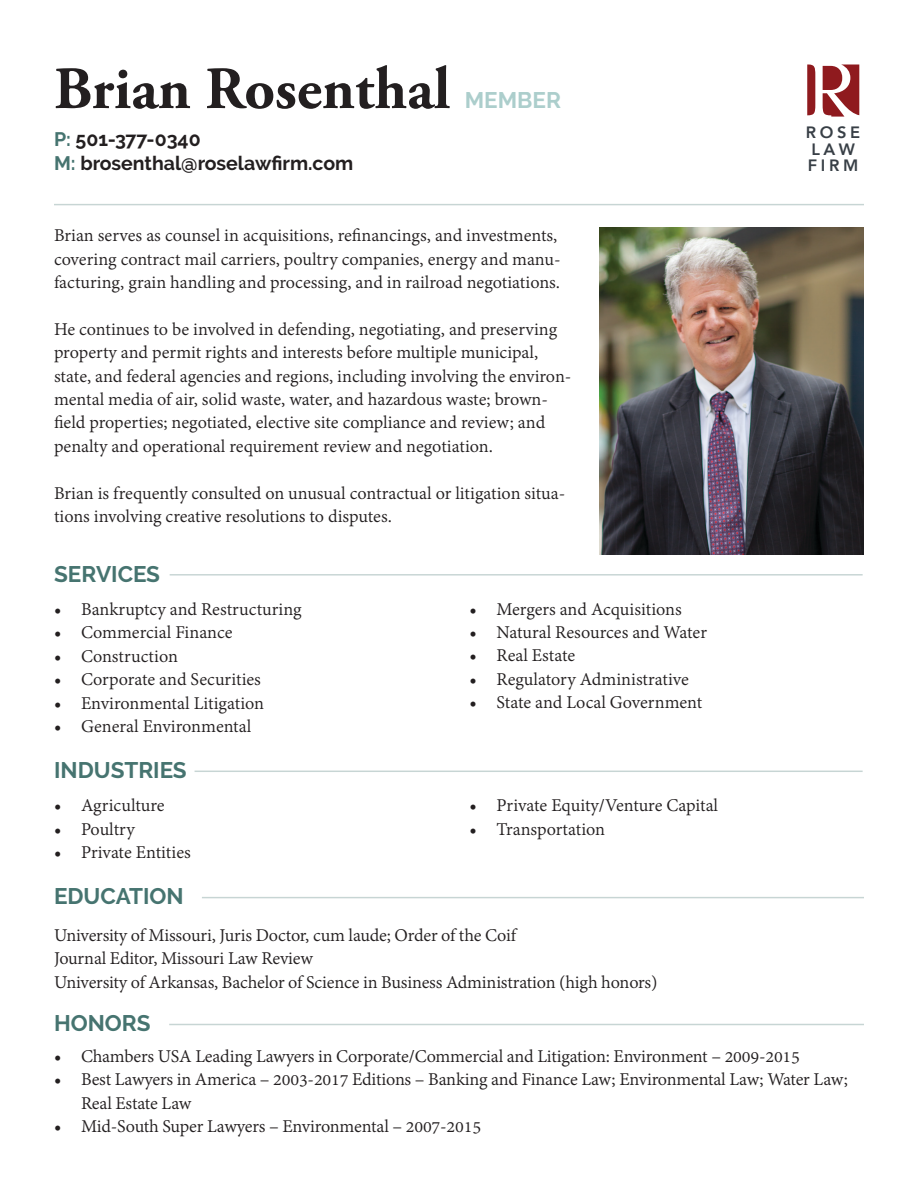
<style>
.page{position:relative;width:918px;height:1188px;background:#fff}
.page>*{position:absolute;margin:0;border:0;box-sizing:border-box;transform-origin:0 0}
.t1{font:700 60px "Adobe Garamond Pro";color:#231f20}
.t2{font:700 22.5px "Raleway";color:#467470}
.t3{font:700 22.5px "Raleway";color:#accecc}
.t4{font:19.5px/23.4px "Adobe Devanagari";letter-spacing:-.005em;color:#231f20}
.t5{font:700 19.5px "Raleway";color:#231f20}
.t6{font:800 16.35px/16.4px "Avenir";letter-spacing:.22em;color:#383f46}
.s1{color:#467470}
</style>
<div class="page">
<hr style="left:54px;top:204px;width:810px;height:1px;background:#467470">
<img style="left:600px;top:227px;width:264px;height:327px">
<hr style="left:170px;top:574px;width:693px;height:2px;background:#467470">
<hr style="left:195px;top:771px;width:668px;height:1px;background:#467470">
<hr style="left:202px;top:897px;width:662px;height:1px;background:#467470">
<hr style="left:169px;top:1024px;width:695px;height:1px;background:#467470">
<svg style="left:807px;top:65px;width:8px;height:50px"></svg>
<svg style="left:823px;top:65px;width:36px;height:52px"></svg>
<p class="t1" style="left:54px;top:54px;width:398px">Brian Rosenthal</p>
<p class="t5" style="left:54px;top:128px;width:148px"><span class="s1">P:</span> 501-377-0340</p>
<p class="t5" style="left:54px;top:152px;width:301px"><span class="s1">M:</span> brosenthal@roselawfirm.com</p>
<p class="t3" style="left:465px;top:87px;width:98px">MEMBER</p>
<p class="t4" style="left:54px;top:225px;width:508px">Brian serves as counsel in acquisitions, refinancings, and investments, covering contract mail carriers, poultry companies, energy and manu&shy;facturing, grain handling and processing, and in railroad negotiations.</p>
<p class="t4" style="left:54px;top:319px;width:519px">He continues to be involved in defending, negotiating, and preserving property and permit rights and interests before multiple municipal, state, and federal agencies and regions, including involving the environ&shy;mental media of air, solid waste, water, and hazardous waste; brown&shy;field properties; negotiated, elective site compliance and review; and penalty and operational requirement review and negotiation.</p>
<p class="t4" style="left:54px;top:483px;width:513px">Brian is frequently consulted on unusual contractual or litigation situa&shy;tions involving creative resolutions to disputes.</p>
<p class="t2" style="left:54px;top:561px;width:107px">SERVICES</p>
<p class="t4" style="left:54px;top:599px;width:249px">• Bankruptcy and Restructuring</p>
<p class="t4" style="left:54px;top:622px;width:180px">• Commercial Finance</p>
<p class="t4" style="left:54px;top:646px;width:126px">• Construction</p>
<p class="t4" style="left:54px;top:669px;width:209px">• Corporate and Securities</p>
<p class="t4" style="left:54px;top:693px;width:212px">• Environmental Litigation</p>
<p class="t4" style="left:54px;top:716px;width:199px">• General Environmental</p>
<p class="t4" style="left:470px;top:599px;width:214px">• Mergers and Acquisitions</p>
<p class="t4" style="left:470px;top:622px;width:239px">• Natural Resources and Water</p>
<p class="t4" style="left:470px;top:646px;width:107px">• Real Estate</p>
<p class="t4" style="left:470px;top:669px;width:221px">• Regulatory Administrative</p>
<p class="t4" style="left:470px;top:692px;width:234px">• State and Local Government</p>
<p class="t2" style="left:54px;top:757px;width:134px">INDUSTRIES</p>
<p class="t4" style="left:54px;top:796px;width:112px">• Agriculture</p>
<p class="t4" style="left:54px;top:819px;width:82px">• Poultry</p>
<p class="t4" style="left:54px;top:842px;width:138px">• Private Entities</p>
<p class="t4" style="left:470px;top:795px;width:250px">• Private Equity/Venture Capital</p>
<p class="t4" style="left:470px;top:819px;width:137px">• Transportation</p>
<p class="t6" style="left:806px;top:125px;width:56px">ROSE<br>LAW<br>FIRM</p>
<p class="t2" style="left:54px;top:884px;width:131px">EDUCATION</p>
<p class="t4" style="left:54px;top:925px;width:464px">University of Missouri, Juris Doctor, cum laude; Order of the Coif</p>
<p class="t4" style="left:54px;top:949px;width:261px">Journal Editor, Missouri Law Review</p>
<p class="t4" style="left:54px;top:972px;width:605px">University of Arkansas, Bachelor of Science in Business Administration (high honors)</p>
<p class="t2" style="left:54px;top:1010px;width:98px">HONORS</p>
<p class="t4" style="left:54px;top:1046px;width:748px">• Chambers USA Leading Lawyers in Corporate/Commercial and Litigation: Environment – 2009-2015</p>
<p class="t4" style="left:81px;top:1069px;width:768px;text-indent:-27px">• Best Lawyers in America – 2003-2017 Editions – Banking and Finance Law; Environmental Law; Water Law;<br>Real Estate Law</p>
<p class="t4" style="left:54px;top:1116px;width:429px">• Mid-South Super Lawyers – Environmental – 2007-2015</p>
</div>
